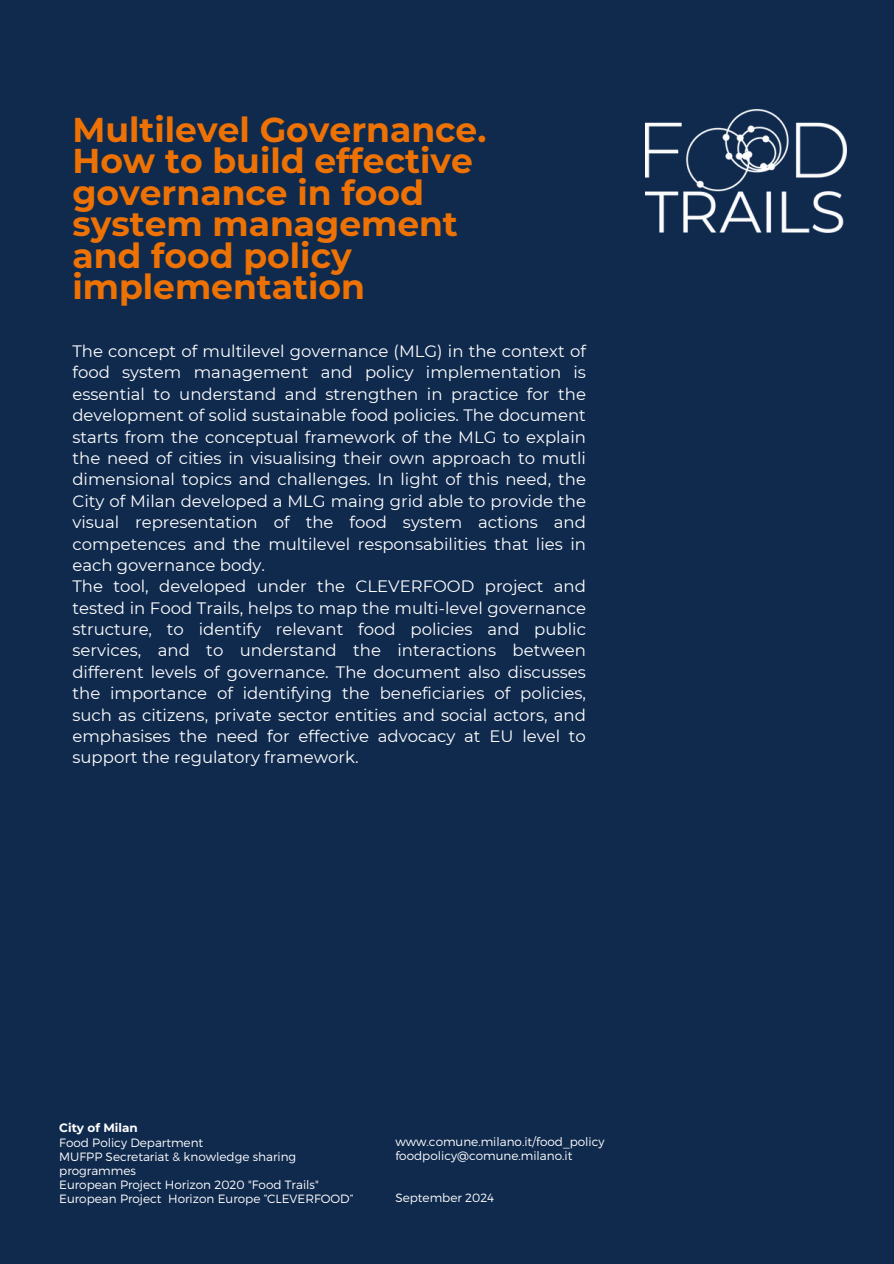
<style>
.page{position:relative;width:894px;height:1264px;background:#fff}
.page>*{position:absolute;margin:0;border:0;box-sizing:border-box;transform-origin:0 0}
.t1{font:700 34.5px/31.5px "Montserrat";color:#ee7203}
.t2{font:16.5px/21.3px "Montserrat";color:#fff}
.t3{font:300 12px/14px "Montserrat";color:#fff}
.t4{font:700 12px "Montserrat";color:#fff}
</style>
<div class="page">
<div style="left:0;top:0;width:893px;height:1263px;background:#102a4e"></div>
<img style="left:645px;top:109px;width:201px;height:124px">
<p class="t1" style="left:72px;top:114px;width:415px">Multilevel Governance.<br>How to build effective governance in food system management and food policy implementation</p>
<p class="t2" style="left:72px;top:340px;width:515px">The concept of multilevel governance (MLG) in the context of food system management and policy implementation is essential to understand and strengthen in practice for the development of solid sustainable food policies. The document starts from the conceptual framework of the MLG to explain the need of cities in visualising their own approach to mutli dimensional topics and challenges. In light of this need, the City of Milan developed a MLG maing grid able to provide the visual representation of the food system actions and competences and the multilevel responsabilities that lies in each governance body.<br>The tool, developed under the CLEVERFOOD project and tested in Food Trails, helps to map the multi-level governance structure, to identify relevant food policies and public services, and to understand the interactions between different levels of governance. The document also discusses the importance of identifying the beneficiaries of policies, such as citizens, private sector entities and social actors, and emphasises the need for effective advocacy at EU level to support the regulatory framework.</p>
<h1 class="t4" style="left:59px;top:1120px;width:80px">City of Milan</h1>
<p class="t3" style="left:59px;top:1135px;width:145px">Food Policy Department</p>
<h2 class="t3" style="left:59px;top:1149px;width:238px">MUFPP Secretariat &amp; knowledge sharing programmes</h2>
<p class="t3" style="left:59px;top:1177px;width:261px">European Project Horizon 2020 "Food Trails"</p>
<p class="t3" style="left:59px;top:1191px;width:295px">European Project Horizon Europe “CLEVERFOOD”</p>
<p class="t3" style="left:395px;top:1134px;width:210px">www.comune.milano.it/food_policy</p>
<p class="t3" style="left:395px;top:1148px;width:178px">foodpolicy@comune.milano.it</p>
<p class="t3" style="left:395px;top:1190px;width:100px">September 2024</p>
</div>
